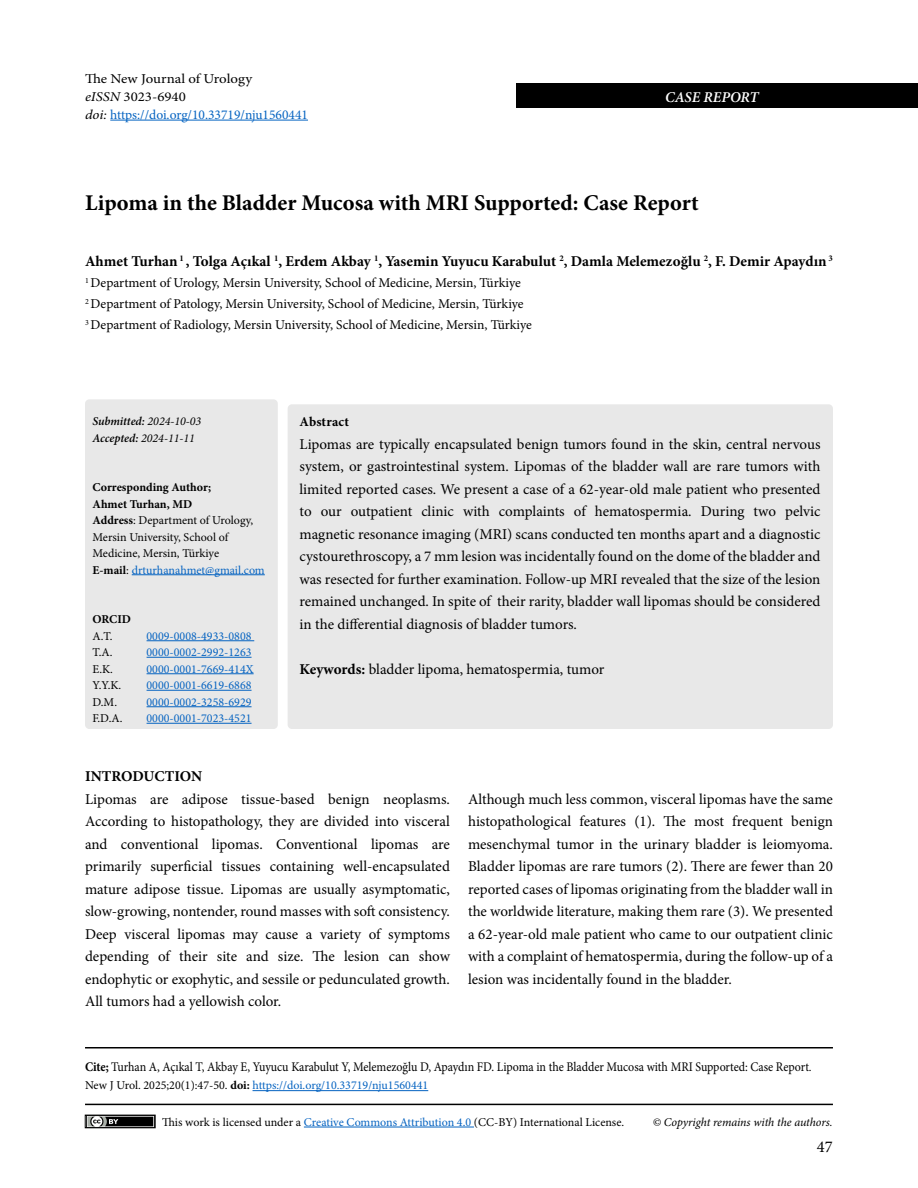
<style>
.page{position:relative;width:918px;height:1188px;background:#fff}
.page>*{position:absolute;margin:0;border:0;box-sizing:border-box;transform-origin:0 0}
.t1{font:700 22.5px "Minion Pro";color:#000}
.t2{font:16.5px "Minion Pro";color:#000}
.t3{font:15px/22.5px "Minion Pro";color:#000;text-align:justify}
.t4{font:700 15px "Minion Pro";color:#000}
.t5{font:italic 600 15px "Minion Pro";letter-spacing:-.005em;color:#fff}
.t6{font:13.5px/21px "Minion Pro";color:#000}
.t7{font:13.5px/18px "Minion Pro";color:#0563c1}
.t8{font:700 13.5px "Minion Pro";letter-spacing:.005em;color:#000}
.t9{font:13.2px "Minion Pro";letter-spacing:-.005em;color:#000;scale:.91 1}
.t10{font:12px/16.5px "Minion Pro";color:#000}
.t11{font:12px "Minion Pro";color:#0563c1}
.t12{font:italic 12px/16.5px "Minion Pro";letter-spacing:-.005em;color:#000}
.t13{font:700 12px "Minion Pro";letter-spacing:-.005em;color:#000}
.s1{color:#000}
.s2{font-style:italic;color:#000}
.s3{font-weight:600}
.s4{font-weight:700}
.s5{color:#0563c1}
.s6{font-size:12px}
.s7{font-weight:700;color:#000}
</style>
<div class="page">
<div style="left:516px;top:84px;width:402px;height:24px;background:#000"></div>
<hr style="left:110px;top:120px;width:198px;height:1px;background:#0563c1">
<div style="left:85px;top:399px;width:193px;height:330px;background:#e8e8e8;border-radius:4px"></div>
<div style="left:288px;top:404px;width:545px;height:325px;background:#e8e8e8;border-radius:4px"></div>
<hr style="left:132px;top:574px;width:133px;height:1px;background:#0563c1">
<hr style="left:147px;top:640px;width:107px;height:1px;background:#0563c1">
<hr style="left:147px;top:657px;width:105px;height:1px;background:#0563c1">
<hr style="left:147px;top:673px;width:107px;height:1px;background:#0563c1">
<hr style="left:147px;top:690px;width:105px;height:1px;background:#0563c1">
<hr style="left:147px;top:706px;width:105px;height:1px;background:#0563c1">
<hr style="left:147px;top:723px;width:105px;height:1px;background:#0563c1">
<hr style="left:304px;top:1127px;width:170px;height:1px;background:#0563c1">
<img style="left:87px;top:1117px;width:66px;height:9px">
<div style="left:85px;top:1115px;width:70px;height:13px;border:1px solid #000"></div>
<hr style="left:253px;top:1090px;width:175px;height:1px;background:#0563c1">
<hr style="left:85px;top:1047px;width:748px;height:1px;background:#000">
<hr style="left:85px;top:1104px;width:748px;height:1px;background:#000">
<p class="t7" style="left:85px;top:69px;width:224px"><span class="s1">The New Journal of Urology<br></span><span class="s2">eISSN</span> <span class="s1">3023-6940<br></span><span class="s2">doi:</span> https://doi.org/10.33719/nju1560441</p>
<p class="t5" style="left:665px;top:86px;width:95px">CASE REPORT</p>
<h1 class="t1" style="left:85px;top:187px;width:615px">Lipoma in the Bladder Mucosa with MRI Supported: Case Report</h1>
<p class="t4" style="left:85px;top:251px;width:749px">Ahmet Turhan <sup>1</sup> , Tolga Açıkal <sup>1</sup>, Erdem Akbay <sup>1</sup>, Yasemin Yuyucu Karabulut <sup>2</sup>, Damla Melemezoğlu <sup>2</sup>, F. Demir Apaydın <sup>3</sup></p>
<p class="t6" style="left:85px;top:273px;width:448px"><sup>1</sup> Department of Urology, Mersin University, School of Medicine, Mersin, Türkiye<br><sup>2</sup> Department of Patology, Mersin University, School of Medicine, Mersin, Türkiye<br><sup>3</sup> Department of Radiology, Mersin University, School of Medicine, Mersin, Türkiye</p>
<p class="t12" style="left:93px;top:413px;width:110px"><span class="s3">Submitted:</span> 2024-10-03<br><span class="s3">Accepted:</span> 2024-11-11</p>
<p class="t10" style="left:93px;top:479px;width:174px"><span class="s4">Corresponding Author;<br>Ahmet Turhan, MD<br>Address</span>: Department of Urology,<br>Mersin University, School of<br>Medicine, Mersin, Türkiye<br><span class="s4">E-mail</span>: <span class="s5">drturhanahmet@gmail.com</span></p>
<p class="t13" style="left:93px;top:611px;width:40px">ORCID</p>
<p class="t10" style="left:93px;top:628px;width:21px">A.T.</p>
<p class="t11" style="left:147px;top:628px;width:106px">0009-0008-4933-0808</p>
<p class="t10" style="left:93px;top:644px;width:21px">T.A.</p>
<p class="t11" style="left:147px;top:644px;width:106px">0000-0002-2992-1263</p>
<p class="t10" style="left:93px;top:661px;width:22px">E.K.</p>
<p class="t11" style="left:147px;top:661px;width:109px">0000-0001-7669-414X</p>
<p class="t10" style="left:93px;top:677px;width:30px">Y.Y.K.</p>
<p class="t11" style="left:147px;top:677px;width:106px">0000-0001-6619-6868</p>
<p class="t10" style="left:93px;top:694px;width:26px">D.M.</p>
<p class="t11" style="left:147px;top:694px;width:106px">0000-0002-3258-6929</p>
<p class="t10" style="left:93px;top:710px;width:31px">F.D.A.</p>
<p class="t11" style="left:147px;top:710px;width:106px">0000-0001-7023-4521</p>
<p class="t8" style="left:300px;top:412px;width:51px">Abstract</p>
<p class="t3" style="left:300px;top:433px;width:523px">Lipomas are typically encapsulated benign tumors found in the skin, central nervous system, or gastrointestinal system. Lipomas of the bladder wall are rare tumors with limited reported cases. We present a case of a 62-year-old male patient who presented to our outpatient clinic with complaints of hematospermia. During two pelvic magnetic resonance imaging (MRI) scans conducted ten months apart and a diagnostic cystourethroscopy, a 7 mm lesion was incidentally found on the dome of the bladder and was resected for further examination. Follow-up MRI revealed that the size of the lesion remained unchanged. In spite of their rarity, bladder wall lipomas should be considered in the differential diagnosis of bladder tumors.</p>
<p class="t3" style="left:300px;top:658px;width:306px"><span class="s4">Keywords:</span> bladder lipoma, hematospermia, tumor</p>
<p class="t4" style="left:85px;top:766px;width:119px">INTRODUCTION</p>
<p class="t3" style="left:85px;top:788px;width:366px">Lipomas are adipose tissue-based benign neoplasms.<br>According to histopathology, they are divided into visceral and conventional lipomas. Conventional lipomas are primarily superficial tissues containing well-encapsulated mature adipose tissue. Lipomas are usually asymptomatic, slow-growing, nontender, round masses with soft consistency.<br>Deep visceral lipomas may cause a variety of symptoms depending of their site and size. The lesion can show endophytic or exophytic, and sessile or pedunculated growth.<br>All tumors had a yellowish color.</p>
<p class="t3" style="left:468px;top:788px;width:367px">Although much less common, visceral lipomas have the same histopathological features (1). The most frequent benign mesenchymal tumor in the urinary bladder is leiomyoma.<br>Bladder lipomas are rare tumors (2). There are fewer than 20 reported cases of lipomas originating from the bladder wall in the worldwide literature, making them rare (3). We presented a 62-year-old male patient who came to our outpatient clinic with a complaint of hematospermia, during the follow-up of a lesion was incidentally found in the bladder.</p>
<p class="t9" style="left:85px;top:1058px;width:800px"><span class="s4">Cite;</span> Turhan A, Açıkal T, Akbay E, Yuyucu Karabulut Y, Melemezoğlu D, Apaydın FD. Lipoma in the Bladder Mucosa with MRI Supported: Case Report<span class="s6">.</span></p>
<p class="t11" style="left:85px;top:1078px;width:345px"><span class="s1">New J Urol. 2025;20(1):47-50.</span> <span class="s7">doi:</span> https://doi.org/10.33719/nju1560441</p>
<p class="t10" style="left:162px;top:1114px;width:464px">This work is licensed under a <span class="s5">Creative Commons Attribution 4.0</span> (CC-BY) International License.</p>
<p class="t12" style="left:653px;top:1114px;width:181px">© Copyright remains with the authors.</p>
<p class="t2" style="left:817px;top:1136px;width:17px">47</p>
</div>
